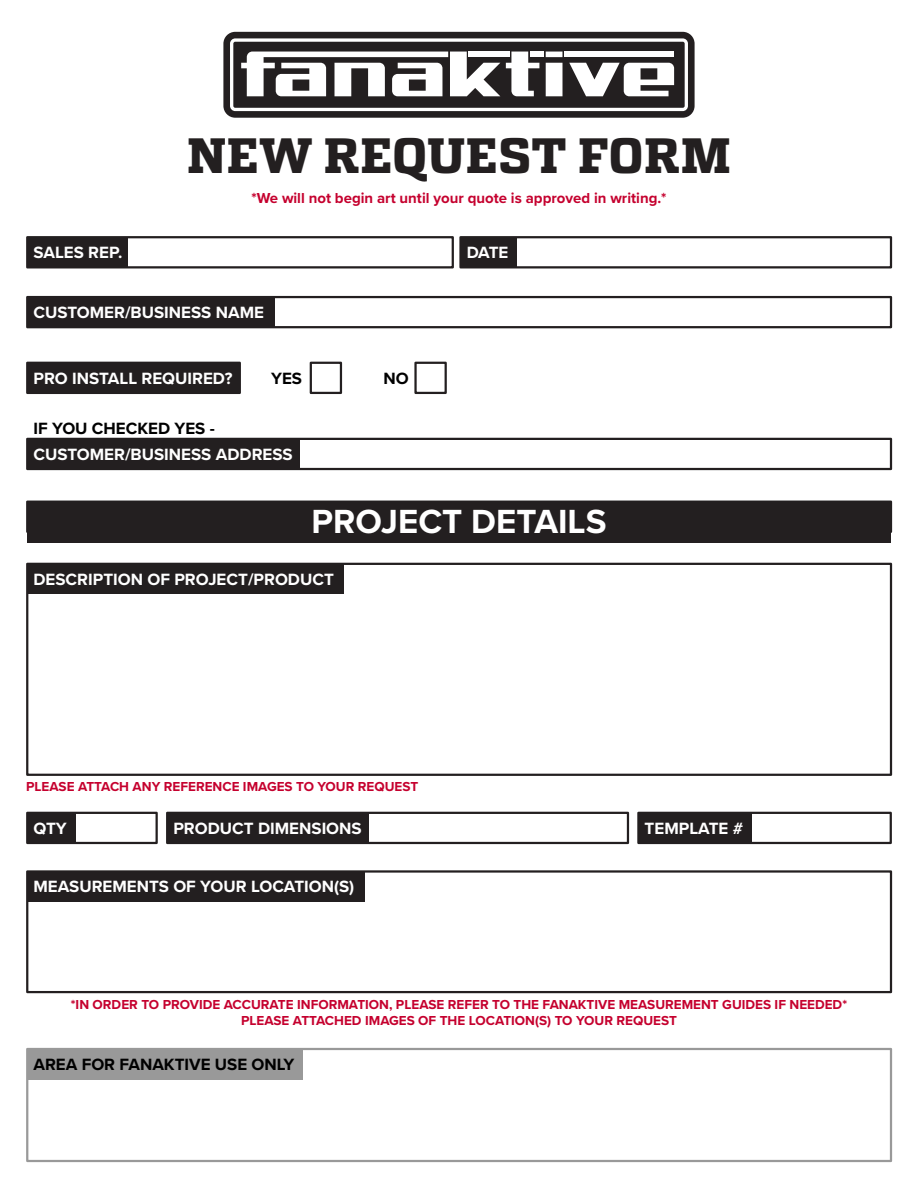
<style>
.page{position:relative;width:918px;height:1188px;background:#fff}
.page>*{position:absolute;margin:0;border:0;box-sizing:border-box;transform-origin:0 0}
.t1{font:700 49.5px "Atletico";color:#231f20}
.t2{font:700 34.65px "Proxima Nova";color:#fff}
.t3{font:700 16.95px "Proxima Nova";color:#fff}
.t4{font:700 16.95px "Proxima Nova";color:#000}
.t5{font:700 15px "Proxima Nova";color:#c5002e}
.t6{font:700 13.5px/16.2px "Proxima Nova";color:#c5002e;text-align:center}
</style>
<div class="page">
<div style="left:26px;top:236px;width:428px;height:32px;border:2px solid #231f20"></div>
<div style="left:27px;top:237px;width:101px;height:30px;background:#231f20"></div>
<div style="left:26px;top:296px;width:866px;height:32px;border:2px solid #231f20"></div>
<div style="left:27px;top:297px;width:248px;height:30px;background:#231f20"></div>
<div style="left:26px;top:563px;width:866px;height:213px;border:2px solid #231f20"></div>
<div style="left:27px;top:564px;width:316px;height:30px;background:#231f20"></div>
<div style="left:26px;top:870px;width:866px;height:123px;border:2px solid #231f20"></div>
<div style="left:27px;top:871px;width:338px;height:31px;background:#231f20"></div>
<div style="left:26px;top:1048px;width:866px;height:114px;border:2px solid #999"></div>
<div style="left:27px;top:1049px;width:276px;height:30px;background:#999"></div>
<div style="left:26px;top:438px;width:866px;height:32px;border:2px solid #231f20"></div>
<div style="left:27px;top:439px;width:273px;height:30px;background:#231f20"></div>
<div style="left:26px;top:501px;width:866px;height:32px;border:2px solid #231f20"></div>
<div style="left:27px;top:502px;width:864px;height:41px;background:#231f20"></div>
<div style="left:26px;top:362px;width:215px;height:32px;border:2px solid #231f20"></div>
<div style="left:310px;top:362px;width:32px;height:32px;border:2px solid #231f20"></div>
<div style="left:27px;top:363px;width:213px;height:30px;background:#231f20"></div>
<div style="left:414px;top:362px;width:33px;height:32px;border:2px solid #231f20"></div>
<div style="left:459px;top:236px;width:433px;height:32px;border:2px solid #231f20"></div>
<div style="left:461px;top:237px;width:56px;height:30px;background:#231f20"></div>
<div style="left:26px;top:812px;width:132px;height:32px;border:2px solid #231f20"></div>
<div style="left:27px;top:813px;width:49px;height:30px;background:#231f20"></div>
<div style="left:166px;top:812px;width:463px;height:32px;border:2px solid #231f20"></div>
<div style="left:167px;top:813px;width:201px;height:30px;background:#231f20"></div>
<div style="left:637px;top:812px;width:255px;height:32px;border:2px solid #231f20"></div>
<div style="left:638px;top:813px;width:114px;height:30px;background:#231f20"></div>
<div style="left:223px;top:32px;width:472px;height:86px;background:#231f20;border-radius:12px"></div>
<div style="left:230px;top:38px;width:458px;height:73px;background:linear-gradient(to right,#fff,#fff);border-radius:5px"></div>
<div style="left:233px;top:42px;width:452px;height:66px;background:#231f20;border-radius:2px"></div>
<svg style="left:506px;top:52px;width:33px;height:44px"></svg>
<svg style="left:546px;top:52px;width:17px;height:44px"></svg>
<svg style="left:569px;top:63px;width:105px;height:33px"></svg>
<div style="left:469px;top:52px;width:41px;height:5px;background:#fff"></div>
<svg style="left:241px;top:52px;width:259px;height:44px"></svg>
<div style="left:564px;top:52px;width:110px;height:5px;background:#fff"></div>
<div style="left:530px;top:52px;width:14px;height:5px;background:#fff"></div>
<h1 class="t1" style="left:187px;top:125px;width:546px">NEW REQUEST FORM</h1>
<p class="t3" style="left:33px;top:240px;width:90px">SALES REP.</p>
<p class="t5" style="left:251px;top:187px;width:417px">*We will not begin art until your quote is approved in writing.*</p>
<p class="t3" style="left:467px;top:240px;width:43px">DATE</p>
<p class="t3" style="left:33px;top:300px;width:232px">CUSTOMER/BUSINESS NAME</p>
<p class="t3" style="left:33px;top:365px;width:200px">PRO INSTALL REQUIRED?</p>
<p class="t4" style="left:271px;top:365px;width:32px">YES</p>
<p class="t4" style="left:383px;top:365px;width:27px">NO</p>
<p class="t4" style="left:33px;top:416px;width:183px">IF YOU CHECKED YES -</p>
<p class="t3" style="left:33px;top:441px;width:261px">CUSTOMER/BUSINESS ADDRESS</p>
<h2 class="t2" style="left:311px;top:496px;width:297px">PROJECT DETAILS</h2>
<p class="t3" style="left:33px;top:566px;width:302px">DESCRIPTION OF PROJECT/PRODUCT</p>
<p class="t6" style="left:26px;top:778px;width:394px">PLEASE ATTACH ANY REFERENCE IMAGES TO YOUR REQUEST</p>
<p class="t3" style="left:33px;top:815px;width:35px">QTY</p>
<p class="t3" style="left:173px;top:815px;width:190px">PRODUCT DIMENSIONS</p>
<p class="t3" style="left:645px;top:815px;width:100px">TEMPLATE #</p>
<p class="t3" style="left:33px;top:874px;width:322px">MEASUREMENTS OF YOUR LOCATION(S)</p>
<p class="t6" style="left:71px;top:996px;width:778px">*IN ORDER TO PROVIDE ACCURATE INFORMATION, PLEASE REFER TO THE FANAKTIVE MEASUREMENT GUIDES IF NEEDED*<br>PLEASE ATTACHED IMAGES OF THE LOCATION(S) TO YOUR REQUEST</p>
<p class="t4" style="left:33px;top:1051px;width:263px">AREA FOR FANAKTIVE USE ONLY</p>
</div>
